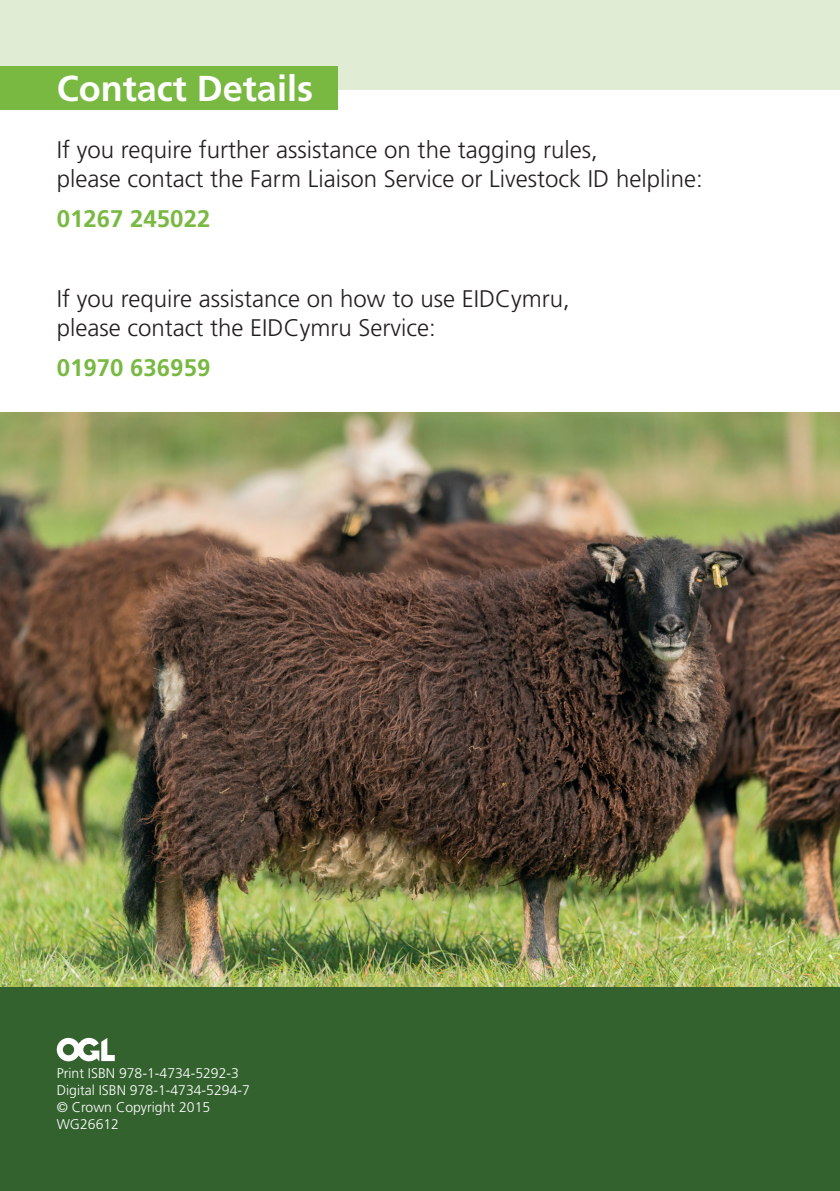
<style>
.page{position:relative;width:840px;height:1191px;background:#fff}
.page>*{position:absolute;margin:0;border:0;box-sizing:border-box;transform-origin:0 0}
.t1{font:700 36px "Frutiger LT Std";color:#fff}
.Body{font:300 24px/28.8px "Frutiger LT Std";color:#231f20}
.Body-2{font:700 24px "Frutiger LT Std";color:#79b942}
.Body-3{font:300 14px "Frutiger LT Std";color:#fff}
</style>
<div class="page">
<div style="left:0;top:0;width:839px;height:89px;background:#e0ecd3"></div>
<div style="left:0;top:66px;width:337px;height:43px;background:#79b942"></div>
<img style="left:0;top:412px;width:839px;height:575px">
<div style="left:0;top:987px;width:839px;height:204px;background:#34622f"></div>
<svg style="left:57px;top:1037px;width:58px;height:24px"></svg>
<h3 class="t1" style="left:57px;top:67px;width:258px">Contact Details</h3>
<p class="Body" style="left:57px;top:136px;width:647px">If you require further assistance on the tagging rules,<br>please contact the Farm Liaison Service or Livestock ID helpline:</p>
<p class="Body-2" style="left:57px;top:204px;width:155px">01267 245022</p>
<p class="Body" style="left:57px;top:285px;width:514px">If you require assistance on how to use EIDCymru, please contact the EIDCymru Service:</p>
<p class="Body-2" style="left:57px;top:354px;width:155px">01970 636959</p>
<p class="Body-3" style="left:57px;top:1065px;width:184px">Print ISBN 978-1-4734-5292-3</p>
<p class="Body-3" style="left:57px;top:1082px;width:194px">Digital ISBN 978-1-4734-5294-7</p>
<p class="Body-3" style="left:57px;top:1099px;width:155px">© Crown Copyright 2015</p>
<p class="Body-3" style="left:57px;top:1115px;width:64px">WG26612</p>
</div>
